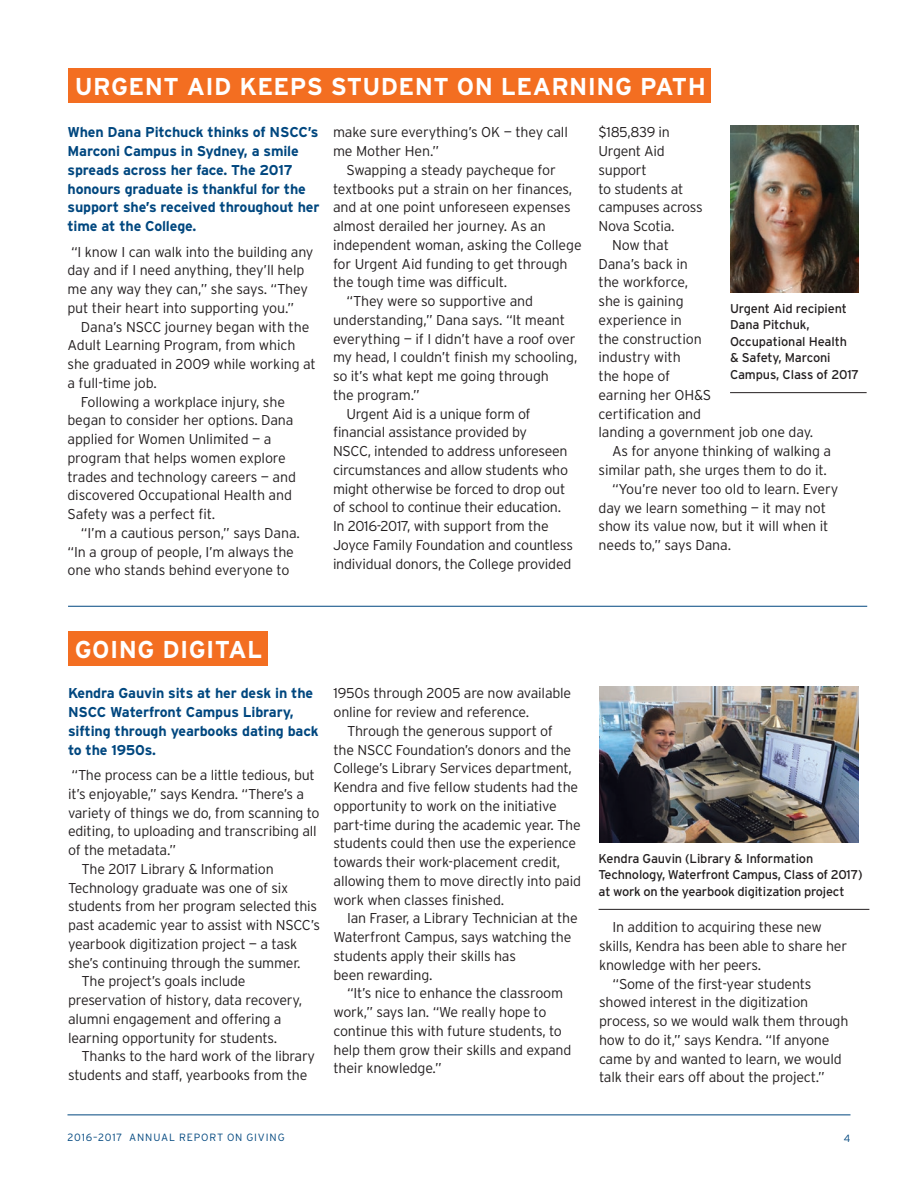
<style>
.page{position:relative;width:918px;height:1188px;background:#fff}
.page>*{position:absolute;margin:0;border:0;box-sizing:border-box;transform-origin:0 0}
.t1{font:700 24.3px "Interstate";letter-spacing:.02em;color:#fff}
.t2{font:300 14.25px/18.8px "Interstate";letter-spacing:-.015em;color:#231f20}
.t3{font:700 14.25px/18.8px "Interstate";letter-spacing:-.01em;color:#00477f}
.t4{font:12.75px/16.5px "Interstate";letter-spacing:-.015em;color:#231f20}
.t5{font:300 10.5px "Interstate";letter-spacing:.085em;color:#00477f}
</style>
<div class="page">
<hr style="left:68px;top:1114px;width:782px;height:1px;background:#00477f">
<hr style="left:68px;top:606px;width:799px;height:1px;background:#00477f">
<div style="left:68px;top:631px;width:199px;height:35px;background:#f36e21"></div>
<img style="left:600px;top:687px;width:259px;height:155px">
<hr style="left:599px;top:909px;width:270px;height:1px;background:#231f20">
<div style="left:68px;top:68px;width:643px;height:34px;background:#f36e21"></div>
<hr style="left:730px;top:392px;width:137px;height:1px;background:#231f20">
<img style="left:730px;top:126px;width:129px;height:167px">
<h1 class="t1" style="left:75px;top:73px;width:633px">URGENT AID KEEPS STUDENT ON LEARNING PATH</h1>
<p class="t3" style="left:68px;top:123px;width:253px">When Dana Pitchuck thinks of NSCC’s<br>Marconi Campus in Sydney, a smile spreads across her face. The 2017 honours graduate is thankful for the support she’s received throughout her time at the College.</p>
<p class="t2" style="left:68px;top:242px;width:248px">“I know I can walk into the building any day and if I need anything, they’ll help me any way they can,” she says. “They put their heart into supporting you.”</p>
<p class="t2" style="left:81px;top:317px;width:230px">Dana’s NSCC journey began with the</p>
<p class="t2" style="left:68px;top:336px;width:229px">Adult Learning Program, from which</p>
<p class="t2" style="left:68px;top:355px;width:250px">she graduated in 2009 while working at</p>
<p class="t2" style="left:68px;top:373px;width:91px">a full-time job.</p>
<p class="t2" style="left:81px;top:392px;width:206px">Following a workplace injury, she</p>
<p class="t2" style="left:68px;top:411px;width:228px">began to consider her options. Dana</p>
<p class="t2" style="left:68px;top:430px;width:206px">applied for Women Unlimited — a</p>
<p class="t2" style="left:68px;top:448px;width:220px">program that helps women explore</p>
<p class="t2" style="left:68px;top:467px;width:230px">trades and technology careers — and</p>
<p class="t2" style="left:68px;top:486px;width:226px">discovered Occupational Health and</p>
<p class="t2" style="left:68px;top:505px;width:149px">Safety was a perfect fit.</p>
<p class="t2" style="left:81px;top:523px;width:221px">“I’m a cautious person,” says Dana.</p>
<p class="t2" style="left:68px;top:542px;width:228px">“In a group of people, I’m always the</p>
<p class="t2" style="left:68px;top:561px;width:223px">one who stands behind everyone to</p>
<p class="t2" style="left:333px;top:123px;width:236px">make sure everything’s OK — they call me Mother Hen.”</p>
<p class="t2" style="left:347px;top:160px;width:211px">Swapping a steady paycheque for</p>
<p class="t2" style="left:333px;top:179px;width:241px">textbooks put a strain on her finances,</p>
<p class="t2" style="left:333px;top:198px;width:239px">and at one point unforeseen expenses</p>
<p class="t2" style="left:333px;top:217px;width:214px">almost derailed her journey. As an</p>
<p class="t2" style="left:333px;top:235px;width:250px">independent woman, asking the College</p>
<p class="t2" style="left:333px;top:254px;width:236px">for Urgent Aid funding to get through</p>
<p class="t2" style="left:333px;top:273px;width:176px">the tough time was difficult.</p>
<p class="t2" style="left:347px;top:292px;width:188px">“They were so supportive and</p>
<p class="t2" style="left:333px;top:310px;width:234px">understanding,” Dana says. “It meant</p>
<p class="t2" style="left:333px;top:329px;width:244px">everything — if I didn’t have a roof over</p>
<p class="t2" style="left:333px;top:348px;width:246px">my head, I couldn’t finish my schooling,</p>
<p class="t2" style="left:333px;top:367px;width:218px">so it’s what kept me going through</p>
<p class="t2" style="left:333px;top:385px;width:88px">the program.”</p>
<p class="t2" style="left:347px;top:404px;width:186px">Urgent Aid is a unique form of</p>
<p class="t2" style="left:333px;top:423px;width:196px">financial assistance provided by</p>
<p class="t2" style="left:333px;top:442px;width:236px">NSCC, intended to address unforeseen</p>
<p class="t2" style="left:333px;top:460px;width:237px">circumstances and allow students who</p>
<p class="t2" style="left:333px;top:479px;width:234px">might otherwise be forced to drop out</p>
<p class="t2" style="left:333px;top:498px;width:230px">of school to continue their education.</p>
<p class="t2" style="left:333px;top:517px;width:217px">In 2016-2017, with support from the</p>
<p class="t2" style="left:333px;top:535px;width:242px">Joyce Family Foundation and countless</p>
<p class="t2" style="left:333px;top:554px;width:240px">individual donors, the College provided</p>
<p class="t2" style="left:599px;top:123px;width:73px">$185,839 in</p>
<p class="t2" style="left:599px;top:142px;width:68px">Urgent Aid</p>
<p class="t2" style="left:599px;top:160px;width:50px">support</p>
<p class="t2" style="left:599px;top:179px;width:87px">to students at</p>
<p class="t2" style="left:599px;top:198px;width:106px">campuses across</p>
<p class="t2" style="left:599px;top:217px;width:78px">Nova Scotia.</p>
<p class="t2" style="left:612px;top:235px;width:59px">Now that</p>
<p class="t2" style="left:599px;top:254px;width:91px">Dana’s back in</p>
<p class="t2" style="left:599px;top:273px;width:91px">the workforce,</p>
<p class="t2" style="left:599px;top:292px;width:87px">she is gaining</p>
<p class="t2" style="left:599px;top:310px;width:85px">experience in</p>
<p class="t2" style="left:599px;top:329px;width:105px">the construction</p>
<p class="t2" style="left:599px;top:348px;width:84px">industry with</p>
<p class="t2" style="left:599px;top:367px;width:73px">the hope of</p>
<p class="t2" style="left:599px;top:385px;width:114px">earning her OH&amp;S</p>
<p class="t2" style="left:599px;top:404px;width:104px">certification and</p>
<p class="t2" style="left:599px;top:423px;width:216px">landing a government job one day.</p>
<p class="t2" style="left:612px;top:442px;width:221px">As for anyone thinking of walking a</p>
<p class="t2" style="left:599px;top:460px;width:230px">similar path, she urges them to do it.</p>
<p class="t2" style="left:612px;top:479px;width:228px">“You’re never too old to learn. Every</p>
<p class="t2" style="left:599px;top:498px;width:229px">day we learn something — it may not</p>
<p class="t2" style="left:599px;top:517px;width:231px">show its value now, but it will when it</p>
<p class="t2" style="left:599px;top:536px;width:134px">needs to,” says Dana.</p>
<p class="t4" style="left:730px;top:300px;width:131px">Urgent Aid recipient<br>Dana Pitchuk,<br>Occupational Health<br>&amp; Safety, Marconi<br>Campus, Class of 2017</p>
<h1 class="t1" style="left:75px;top:636px;width:189px">GOING DIGITAL</h1>
<p class="t3" style="left:68px;top:684px;width:252px">Kendra Gauvin sits at her desk in the<br>NSCC Waterfront Campus Library, sifting through yearbooks dating back to the 1950s.</p>
<p class="t2" style="left:72px;top:766px;width:245px">“The process can be a little tedious, but</p>
<p class="t2" style="left:68px;top:784px;width:238px">it’s enjoyable,” says Kendra. “There’s a</p>
<p class="t2" style="left:68px;top:803px;width:253px">variety of things we do, from scanning to</p>
<p class="t2" style="left:68px;top:822px;width:250px">editing, to uploading and transcribing all</p>
<p class="t2" style="left:68px;top:841px;width:110px">of the metadata.”</p>
<p class="t2" style="left:82px;top:859px;width:194px">The 2017 Library &amp; Information</p>
<p class="t2" style="left:68px;top:878px;width:222px">Technology graduate was one of six</p>
<p class="t2" style="left:68px;top:897px;width:251px">students from her program selected this</p>
<p class="t2" style="left:68px;top:916px;width:253px">past academic year to assist with NSCC’s</p>
<p class="t2" style="left:68px;top:934px;width:231px">yearbook digitization project — a task</p>
<p class="t2" style="left:68px;top:953px;width:234px">she’s continuing through the summer.</p>
<p class="t2" style="left:82px;top:972px;width:165px">The project’s goals include</p>
<p class="t2" style="left:68px;top:991px;width:236px">preservation of history, data recovery,</p>
<p class="t2" style="left:68px;top:1009px;width:215px">alumni engagement and offering a</p>
<p class="t2" style="left:68px;top:1028px;width:211px">learning opportunity for students.</p>
<p class="t2" style="left:82px;top:1047px;width:235px">Thanks to the hard work of the library</p>
<p class="t2" style="left:68px;top:1066px;width:241px">students and staff, yearbooks from the</p>
<p class="t2" style="left:334px;top:684px;width:239px">1950s through 2005 are now available online for review and reference.</p>
<p class="t2" style="left:334px;top:721px;width:249px;text-indent:13px">Through the generous support of<br>the NSCC Foundation’s donors and the College’s Library Services department, Kendra and five fellow students had the opportunity to work on the initiative part-time during the academic year. The students could then use the experience towards their work-placement credit, allowing them to move directly into paid work when classes finished.</p>
<p class="t2" style="left:334px;top:909px;width:246px;text-indent:13px">Ian Fraser, a Library Technician at the<br>Waterfront Campus, says watching the students apply their skills has<br>been rewarding.</p>
<p class="t2" style="left:334px;top:984px;width:239px;text-indent:13px">“It’s nice to enhance the classroom work,” says Ian. “We really hope to continue this with future students, to help them grow their skills and expand their knowledge.”</p>
<p class="t4" style="left:599px;top:850px;width:266px">Kendra Gauvin (Library &amp; Information<br>Technology, Waterfront Campus, Class of 2017) at work on the yearbook digitization project</p>
<p class="t2" style="left:613px;top:918px;width:211px">In addition to acquiring these new</p>
<p class="t2" style="left:599px;top:937px;width:250px">skills, Kendra has been able to share her</p>
<p class="t2" style="left:599px;top:955px;width:164px">knowledge with her peers.</p>
<p class="t2" style="left:613px;top:974px;width:200px">“Some of the first-year students</p>
<p class="t2" style="left:599px;top:993px;width:211px">showed interest in the digitization</p>
<p class="t2" style="left:599px;top:1012px;width:251px">process, so we would walk them through</p>
<p class="t2" style="left:599px;top:1030px;width:232px">how to do it,” says Kendra. “If anyone</p>
<p class="t2" style="left:599px;top:1049px;width:244px">came by and wanted to learn, we would</p>
<p class="t2" style="left:599px;top:1068px;width:227px">talk their ears off about the project.”</p>
<p class="t5" style="left:68px;top:1131px;width:219px">2016–2017 ANNUAL REPORT ON GIVING</p>
<p class="t5" style="left:844px;top:1132px;width:8px">4</p>
</div>
